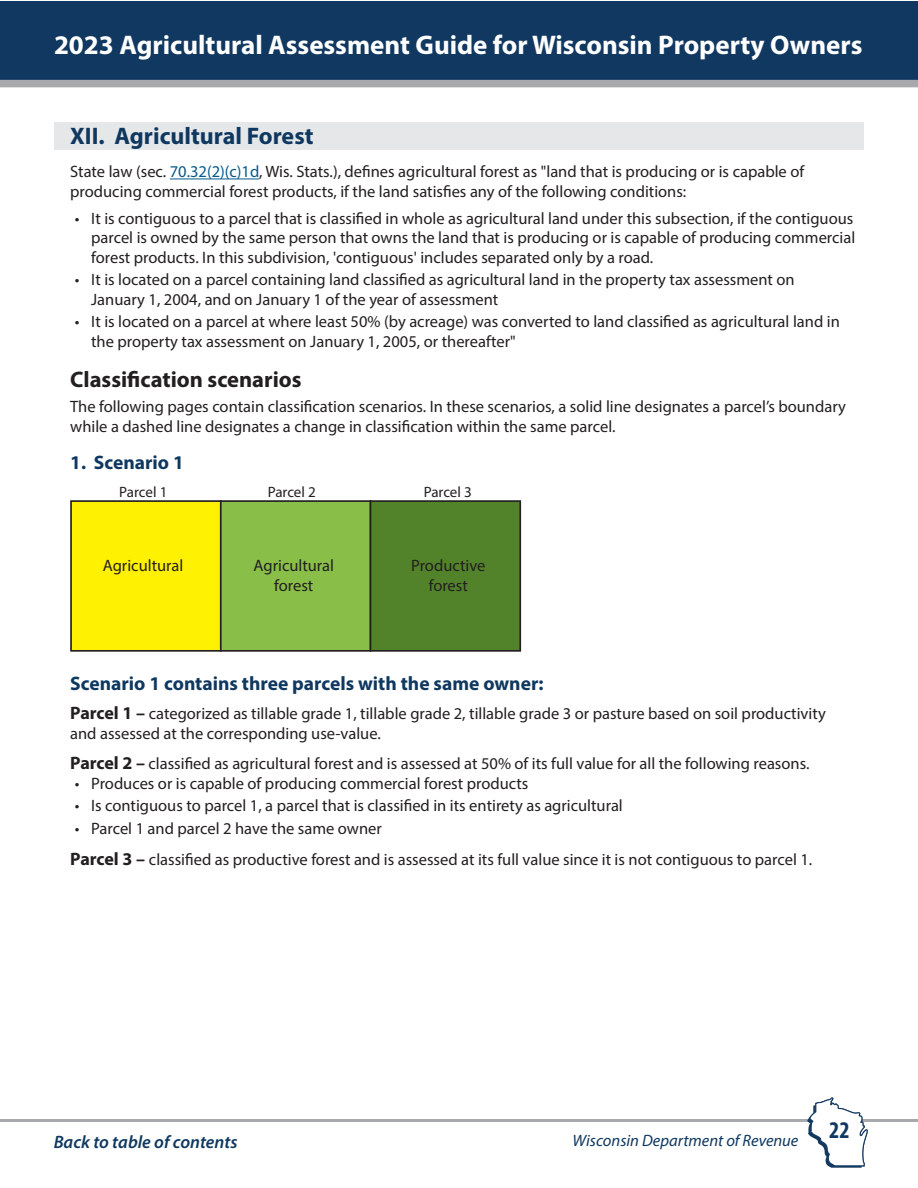
<style>
.page{position:relative;width:918px;height:1188px;background:#fff}
.page>*{position:absolute;margin:0;border:0;box-sizing:border-box;transform-origin:0 0}
.t1{font:700 27px "Myriad Pro";color:#fff}
.Heading_16_pt_bold{font:700 24px "Myriad Pro";color:#0f3860}
.t2{font:700 condensed 24px "Myriad Pro";color:#113861}
.Heading_15_pt_bold{font:700 22.5px "Myriad Pro";color:#231f20}
.Heading_13_point_bol{font:700 19.5px "Myriad Pro";color:#0f3860}
.t3{font:italic 600 18px "Myriad Pro";color:#0f3860}
.Bullet_list{font:16.5px/19.8px "Myriad Pro";color:#231f20}
.t4{font:italic 16.5px "Myriad Pro";color:#0f3860}
.t5{font:15px "Myriad Pro";letter-spacing:-.005em;color:#231f20}
.s1{color:#05598a}
.s2{font-weight:700;font-size:18px}
</style>
<div class="page">
<div style="left:1px;top:1px;width:917px;height:86px;background:#113861"></div>
<div style="left:0;top:80px;width:918px;height:7px;background:#a8a9ad"></div>
<hr style="left:0;top:1119px;width:918px;height:3px;background:#a8a9ad">
<svg style="left:807px;top:1097px;width:61px;height:71px"></svg>
<div style="left:54px;top:122px;width:809px;height:28px;background:#e6e7e9"></div>
<hr style="left:170px;top:179px;width:89px;height:1px;background:#05598a">
<div style="left:71px;top:501px;width:150px;height:150px;background:#fff101"></div>
<div style="left:70px;top:500px;width:152px;height:152px;border:2px solid #231f20"></div>
<div style="left:221px;top:501px;width:150px;height:150px;background:#89be48"></div>
<div style="left:220px;top:500px;width:151px;height:152px;border:2px solid #231f20"></div>
<div style="left:371px;top:501px;width:149px;height:150px;background:#52832b"></div>
<div style="left:370px;top:500px;width:151px;height:152px;border:2px solid #231f20"></div>
<h1 class="t1" style="left:54px;top:27px;width:810px">2023 Agricultural Assessment Guide for Wisconsin Property Owners</h1>
<p class="Heading_16_pt_bold" style="left:70px;top:120px;width:245px">XII. Agricultural Forest</p>
<p class="Bullet_list" style="left:70px;top:162px;width:736px">State law (sec. <span class="s1">70.32(2)(c)1d</span>, Wis. Stats.), defines agricultural forest as "land that is producing or is capable of producing commercial forest products, if the land satisfies any of the following conditions:</p>
<p class="Bullet_list" style="left:91px;top:208px;width:766px;text-align:justify;text-indent:-16px">• It is contiguous to a parcel that is classified in whole as agricultural land under this subsection, if the contiguous parcel is owned by the same person that owns the land that is producing or is capable of producing commercial forest products. In this subdivision, 'contiguous' includes separated only by a road.</p>
<p class="Bullet_list" style="left:91px;top:270px;width:705px;text-indent:-16px">• It is located on a parcel containing land classified as agricultural land in the property tax assessment on<br>January 1, 2004, and on January 1 of the year of assessment</p>
<p class="Bullet_list" style="left:91px;top:311px;width:750px;text-indent:-16px">• It is located on a parcel at where least 50% (by acreage) was converted to land classified as agricultural land in the property tax assessment on January 1, 2005, or thereafter"</p>
<p class="Heading_15_pt_bold" style="left:70px;top:365px;width:233px">Classification scenarios</p>
<p class="Bullet_list" style="left:70px;top:397px;width:777px">The following pages contain classification scenarios. In these scenarios, a solid line designates a parcel’s boundary while a dashed line designates a change in classification within the same parcel.</p>
<p class="Heading_13_point_bol" style="left:70px;top:450px;width:115px">1. Scenario 1</p>
<p class="t5" style="left:119px;top:483px;width:50px">Parcel 1</p>
<p class="t5" style="left:268px;top:483px;width:50px">Parcel 2</p>
<p class="t5" style="left:424px;top:483px;width:50px">Parcel 3</p>
<p class="Bullet_list" style="left:103px;top:555px;width:82px">Agricultural</p>
<p class="Bullet_list" style="left:254px;top:555px;width:82px">Agricultural</p>
<p class="Bullet_list" style="left:274px;top:575px;width:41px">forest</p>
<p class="Bullet_list" style="left:411px;top:555px;width:76px">Productive</p>
<p class="Bullet_list" style="left:429px;top:575px;width:41px">forest</p>
<p class="Heading_13_point_bol" style="left:70px;top:671px;width:475px">Scenario 1 contains three parcels with the same owner:</p>
<p class="Bullet_list" style="left:70px;top:703px;width:757px"><span class="s2">Parcel 1 –</span> categorized as tillable grade 1, tillable grade 2, tillable grade 3 or pasture based on soil productivity and assessed at the corresponding use-value.</p>
<p class="Bullet_list" style="left:70px;top:753px;width:739px"><span class="s2">Parcel 2 –</span> classified as agricultural forest and is assessed at 50% of its full value for all the following reasons.</p>
<p class="Bullet_list" style="left:75px;top:773px;width:455px">• Produces or is capable of producing commercial forest products</p>
<p class="Bullet_list" style="left:75px;top:795px;width:550px">• Is contiguous to parcel 1, a parcel that is classified in its entirety as agricultural</p>
<p class="Bullet_list" style="left:75px;top:819px;width:309px">• Parcel 1 and parcel 2 have the same owner</p>
<p class="Bullet_list" style="left:70px;top:849px;width:742px"><span class="s2">Parcel 3 –</span> classified as productive forest and is assessed at its full value since it is not contiguous to parcel 1.</p>
<p class="t3" style="left:54px;top:1130px;width:185px">Back to table of contents</p>
<p class="t4" style="left:573px;top:1130px;width:227px">Wisconsin Department of Revenue</p>
<h2 class="t2" style="left:829px;top:1115px;width:22px">22</h2>
</div>
